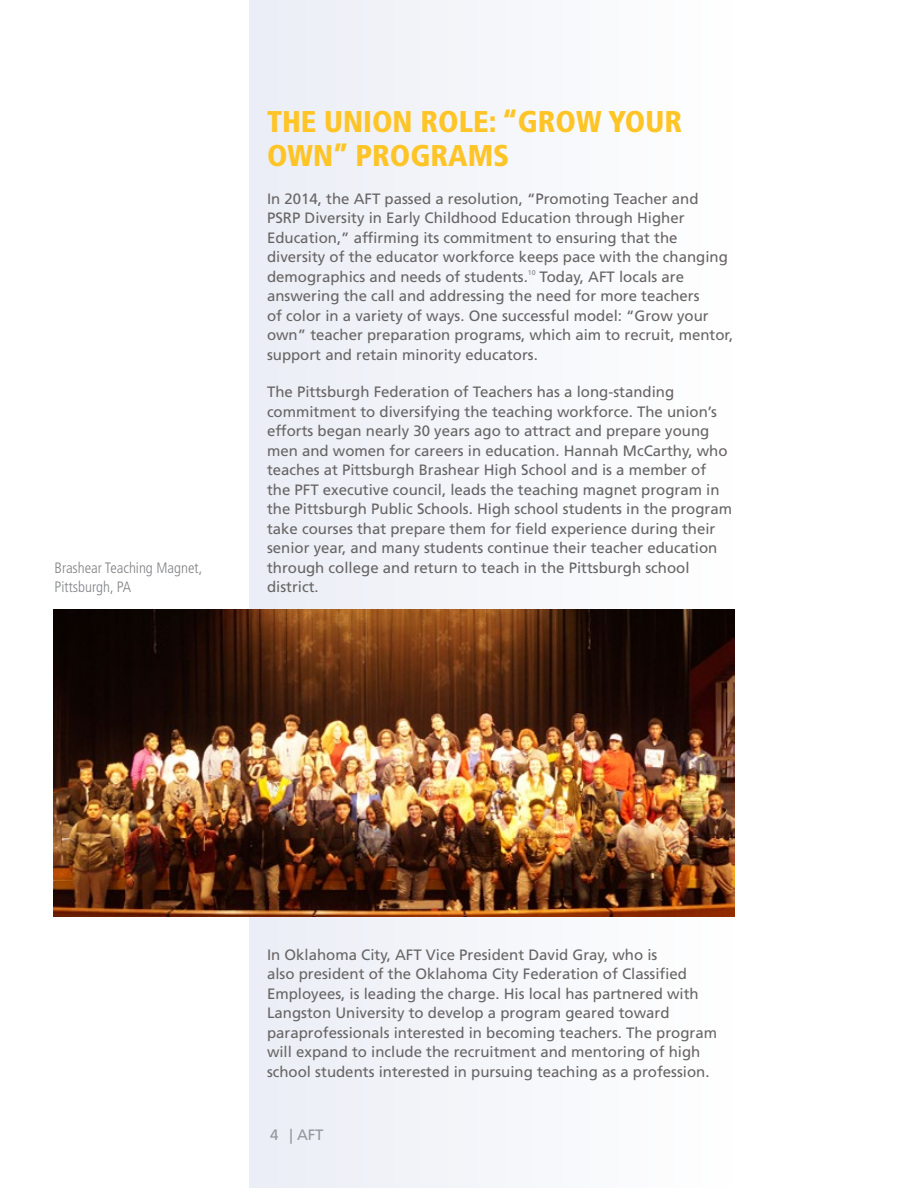
<style>
.page{position:relative;width:918px;height:1188px;background:#fff}
.page>*{position:absolute;margin:0;border:0;box-sizing:border-box;transform-origin:0 0}
.HEADER_A1{font:900 condensed 30px/34.5px "Frutiger LT Std";color:#ffc425}
.Body_Text{font:15px/19.5px "Frutiger LT Std";color:#676464}
.End_Notes{font:300 condensed 15px/19.5px "Frutiger LT Std";color:#808285}
.t1{font:15px "Frutiger LT Std";color:#939598}
.Body_Text-2{font:7.05px "Frutiger LT Std";color:#808285}
</style>
<div class="page">
<div style="left:249px;top:0;width:503px;height:1188px;background:#f5f6fa"></div>
<img style="left:53px;top:609px;width:681px;height:308px">
<p class="End_Notes" style="left:55px;top:558px;width:149px">Brashear Teaching Magnet,<br>Pittsburgh, PA</p>
<p class="HEADER_A1" style="left:267px;top:104px;width:417px">THE UNION ROLE: “GROW YOUR<br>OWN” PROGRAMS</p>
<p class="Body_Text" style="left:267px;top:189px;width:462px">In 2014, the AFT passed a resolution, “Promoting Teacher and PSRP Diversity in Early Childhood Education through Higher Education,” affirming its commitment to ensuring that the diversity of the educator workforce keeps pace with the changing demographics and needs of students.</p>
<p class="Body_Text-2" style="left:528px;top:268px;width:9px">10</p>
<p class="Body_Text" style="left:267px;top:267px;width:468px;text-indent:273px">Today, AFT locals are answering the call and addressing the need for more teachers<br>of color in a variety of ways. One successful model: “Grow your own” teacher preparation programs, which aim to recruit, mentor, support and retain minority educators.</p>
<p class="Body_Text" style="left:267px;top:382px;width:467px">The Pittsburgh Federation of Teachers has a long-standing commitment to diversifying the teaching workforce. The union’s efforts began nearly 30 years ago to attract and prepare young men and women for careers in education. Hannah McCarthy, who teaches at Pittsburgh Brashear High School and is a member of the PFT executive council, leads the teaching magnet program in the Pittsburgh Public Schools. High school students in the program take courses that prepare them for field experience during their senior year, and many students continue their teacher education through college and return to teach in the Pittsburgh school district.</p>
<p class="Body_Text" style="left:267px;top:945px;width:452px">In Oklahoma City, AFT Vice President David Gray, who is<br>also president of the Oklahoma City Federation of Classified Employees, is leading the charge. His local has partnered with Langston University to develop a program geared toward paraprofessionals interested in becoming teachers. The program will expand to include the recruitment and mentoring of high school students interested in pursuing teaching as a profession.</p>
<p class="t1" style="left:270px;top:1126px;width:55px">4 | AFT</p>
</div>
